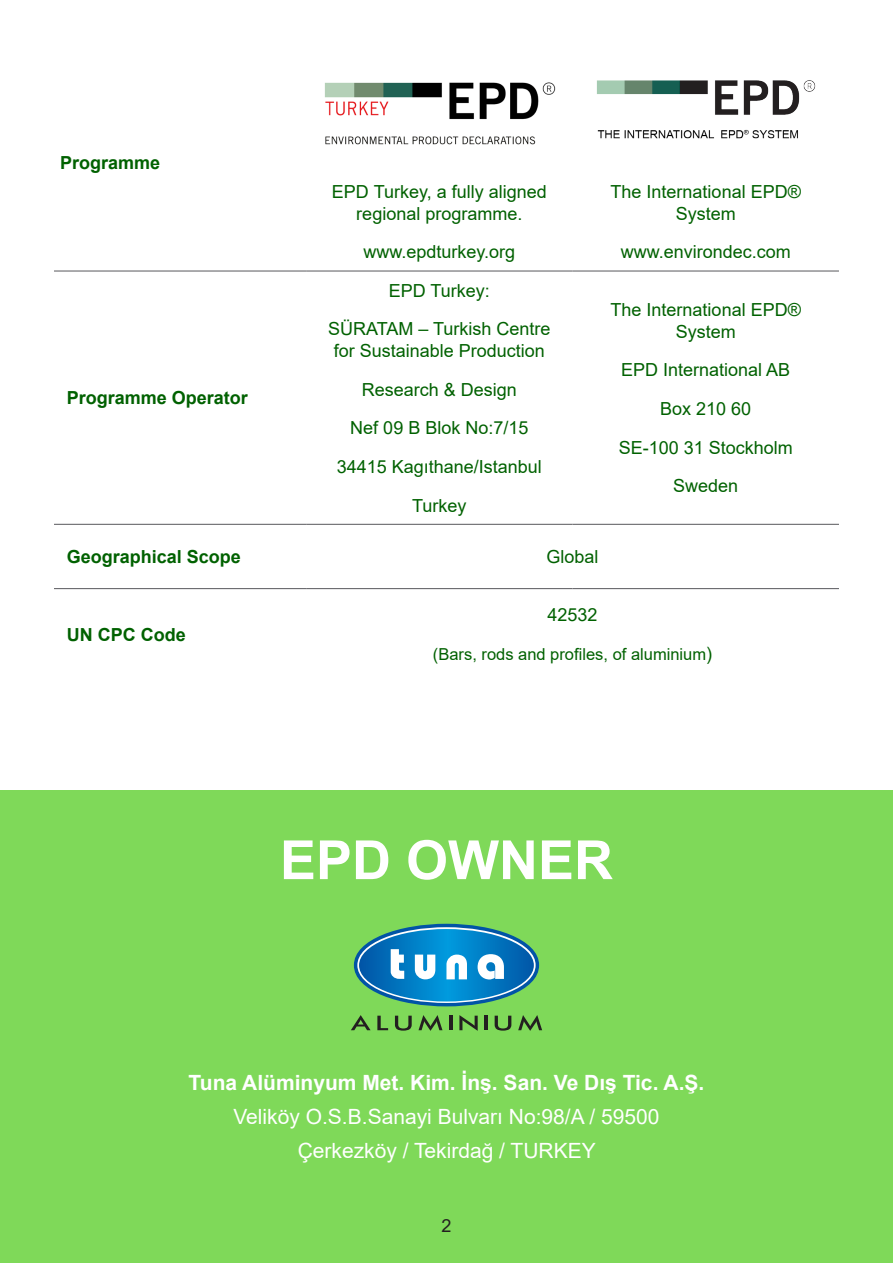
<style>
.page{position:relative;width:893px;height:1263px;background:#fff}
.page>*{position:absolute;margin:0;border:0;box-sizing:border-box;transform-origin:0 0}
.t1{font:700 54px "Arial";color:#fff}
.t2{font:21px "Arial";color:#fff}
.t3{font:700 21px "Arial";color:#fff}
.t4{font:18px/21.6px "Arial";color:#006100;text-align:center}
.t5{font:700 18px "Arial";color:#006100}
.t6{font:18px "Arial";color:#231f20}
.t7{font:16.5px "Arial";color:#006100}
.s1{font-size:18px}
</style>
<div class="page">
<div style="left:0;top:791px;width:893px;height:472px;background:#7fd959"></div>
<svg style="left:351px;top:1015px;width:20px;height:15px"></svg>
<svg style="left:377px;top:1016px;width:11px;height:14px"></svg>
<svg style="left:395px;top:1016px;width:17px;height:15px"></svg>
<svg style="left:418px;top:1015px;width:24px;height:16px"></svg>
<hr style="left:449px;top:1016px;width:4px;height:14px;background:#231f20">
<hr style="left:484px;top:1016px;width:4px;height:14px;background:#231f20">
<svg style="left:459px;top:1015px;width:19px;height:16px"></svg>
<svg style="left:495px;top:1016px;width:16px;height:15px"></svg>
<svg style="left:518px;top:1015px;width:24px;height:16px"></svg>
<svg style="left:354px;top:924px;width:185px;height:82px"></svg>
<svg style="left:359px;top:929px;width:175px;height:72px;background:#3999c1"></svg>
<hr style="left:54px;top:271px;width:252px;height:1px;background:#58585c">
<hr style="left:306px;top:271px;width:267px;height:1px;background:#58585c">
<hr style="left:573px;top:271px;width:266px;height:1px;background:#58585c">
<hr style="left:54px;top:524px;width:252px;height:1px;background:#58585c">
<hr style="left:306px;top:524px;width:267px;height:1px;background:#58585c">
<hr style="left:573px;top:524px;width:266px;height:1px;background:#58585c">
<hr style="left:54px;top:588px;width:252px;height:1px;background:#58585c">
<hr style="left:306px;top:588px;width:267px;height:1px;background:#58585c">
<hr style="left:573px;top:588px;width:266px;height:1px;background:#58585c">
<img style="left:325px;top:82px;width:231px;height:63px">
<img style="left:597px;top:80px;width:219px;height:59px">
<p class="t5" style="left:60px;top:150px;width:102px">Programme</p>
<p class="t5" style="left:67px;top:385px;width:183px">Programme Operator</p>
<p class="t4" style="left:332px;top:181px;width:216px">EPD Turkey, a fully aligned regional programme.</p>
<p class="t4" style="left:363px;top:241px;width:153px">www.epdturkey.org</p>
<p class="t4" style="left:389px;top:280px;width:103px">EPD Turkey:</p>
<p class="t4" style="left:328px;top:318px;width:224px">SÜRATAM – Turkish Centre for Sustainable Production</p>
<p class="t4" style="left:362px;top:378px;width:157px">Research &amp; Design</p>
<p class="t4" style="left:350px;top:417px;width:180px">Nef 09 B Blok No:7/15</p>
<p class="t4" style="left:337px;top:456px;width:207px">34415 Kagıthane/Istanbul</p>
<p class="t4" style="left:412px;top:494px;width:56px">Turkey</p>
<p class="t4" style="left:611px;top:181px;width:192px">The International EPD®<br>System</p>
<p class="t4" style="left:621px;top:241px;width:172px">www.environdec.com</p>
<p class="t4" style="left:611px;top:299px;width:192px">The International EPD®<br>System</p>
<p class="t4" style="left:621px;top:359px;width:171px">EPD International AB</p>
<p class="t4" style="left:660px;top:398px;width:93px">Box 210 60</p>
<p class="t4" style="left:619px;top:436px;width:176px">SE-100 31 Stockholm</p>
<p class="t4" style="left:673px;top:475px;width:67px">Sweden</p>
<p class="t5" style="left:67px;top:544px;width:176px">Geographical Scope</p>
<p class="t4" style="left:547px;top:546px;width:54px">Global</p>
<p class="t5" style="left:67px;top:621px;width:120px">UN CPC Code</p>
<p class="t4" style="left:548px;top:604px;width:52px">42532</p>
<p class="t7" style="left:433px;top:643px;width:281px">(Bars, rods and profiles, of aluminium<span class="s1">)</span></p>
<p class="t1" style="left:280px;top:822px;width:335px">EPD OWNER</p>
<p class="t3" style="left:189px;top:1068px;width:517px">Tuna Alüminyum Met. Kim. İnş. San. Ve Dış Tic. A.Ş.</p>
<p class="t2" style="left:233px;top:1102px;width:428px">Veliköy O.S.B.Sanayi Bulvarı No:98/A / 59500</p>
<p class="t2" style="left:298px;top:1136px;width:299px">Çerkezköy / Tekirdağ / TURKEY</p>
<p class="t6" style="left:441px;top:1213px;width:12px">2</p>
</div>
